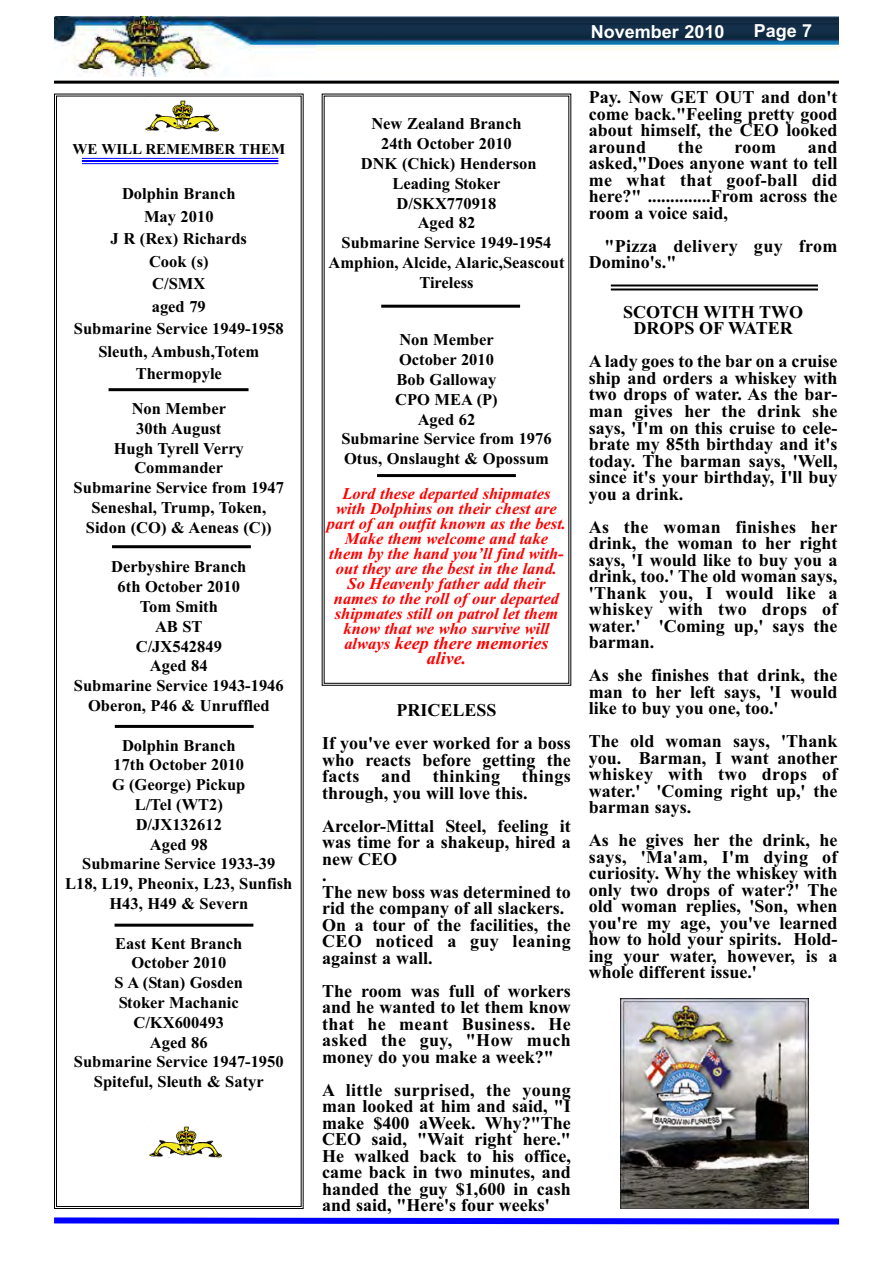
<style>
.page{position:relative;width:893px;height:1263px;background:#fff}
.page>*{position:absolute;margin:0;border:0;box-sizing:border-box;transform-origin:0 0}
.t1{font:700 18px/16.5px "Times New Roman";color:#000;text-align:justify}
.t2{font:700 18px/16.5px "Times New Roman";letter-spacing:.02em;color:#000}
.t3{font:italic 700 18px/15px "Times New Roman";color:#f00;text-align:center}
.t4{font:700 18px "Arial";color:#fff}
.t5{font:700 16.5px/19.8px "Times New Roman";color:#000;text-align:center}
.t6{font:italic 700 16.5px/15px "Times New Roman";color:#f00;text-align:center}
.t7{font:700 15px "Times New Roman";color:#000}
.s1{font-size:16.5px}
</style>
<div class="page">
<img style="left:54px;top:16px;width:785px;height:61px">
<hr style="left:54px;top:81px;width:785px;height:3px;background:#000">
<img style="left:620px;top:999px;width:188px;height:210px">
<svg style="left:54px;top:1217px;width:786px;height:8px;background:#3f3fff"></svg>
<svg style="left:54px;top:93px;width:250px;height:1116px"></svg>
<hr style="left:115px;top:924px;width:138px;height:3px;background:#000">
<div style="left:111px;top:100px;width:145px;height:32px;background:#fff"></div>
<img style="left:145px;top:100px;width:74px;height:32px">
<div style="left:115px;top:1126px;width:144px;height:32px;background:#fff"></div>
<img style="left:148px;top:1126px;width:74px;height:32px">
<hr style="left:82px;top:158px;width:196px;height:1px;background:#00f">
<hr style="left:82px;top:160px;width:196px;height:2px;background:#00f">
<hr style="left:82px;top:163px;width:196px;height:1px;background:#00f">
<hr style="left:109px;top:388px;width:140px;height:3px;background:#000">
<hr style="left:112px;top:545px;width:139px;height:3px;background:#000">
<hr style="left:115px;top:725px;width:139px;height:3px;background:#000">
<svg style="left:321px;top:93px;width:251px;height:593px"></svg>
<hr style="left:381px;top:305px;width:139px;height:3px;background:#000">
<hr style="left:611px;top:284px;width:207px;height:2px;background:#000">
<hr style="left:611px;top:288px;width:207px;height:2px;background:#000">
<hr style="left:377px;top:474px;width:139px;height:3px;background:#000">
<p class="t7" style="left:72px;top:144px;width:214px">WE WILL REMEMBER THEM</p>
<p class="t5" style="left:74px;top:184px;width:211px;line-height:22.5px">Dolphin Branch<br>May 2010<br>J R (Rex) Richards<br>Cook (s)<br>C/SMX<br>aged 79<br>Submarine Service 1949-1958<br>Sleuth, Ambush,Totem<br>Thermopyle</p>
<p class="t5" style="left:74px;top:400px;width:212px">Non Member<br>30th August<br>Hugh Tyrell Verry<br>Commander<br>Submarine Service from 1947<br>Seneshal, Trump, Token,<br>Sidon (CO) &amp; Aeneas (C))</p>
<p class="t5" style="left:74px;top:559px;width:211px">Derbyshire Branch<br>6th October 2010<br>Tom Smith<br>AB ST<br>C/JX542849<br>Aged 84<br>Submarine Service 1943-1946<br>Oberon, P46 &amp; Unruffled</p>
<p class="t5" style="left:65px;top:737px;width:229px">Dolphin Branch<br>17th October 2010<br>G (George) Pickup<br>L/Tel (WT2)<br>D/JX132612<br>Aged 98<br>Submarine Service 1933-39<br>L18, L19, Pheonix, L23, Sunfish<br>H43, H49 &amp; Severn</p>
<p class="t5" style="left:74px;top:935px;width:211px">East Kent Branch<br>October 2010<br>S A (Stan) Gosden<br>Stoker Machanic<br>C/KX600493<br>Aged 86<br>Submarine Service 1947-1950<br>Spiteful, Sleuth &amp; Satyr</p>
<p class="t4" style="left:591px;top:21px;width:135px">November 2010</p>
<p class="t4" style="left:754px;top:21px;width:60px">Page 7</p>
<p class="t5" style="left:329px;top:116px;width:237px">New Zealand Branch<br>24th October 2010<br>DNK (Chick) Henderson<br>Leading Stoker<br>D/SKX770918<br>Aged 82<br>Submarine Service 1949-1954<br>Amphion, Alcide, Alaric,Seascout<br>Tireless</p>
<p class="t5" style="left:341px;top:332px;width:212px">Non Member<br>October 2010<br>Bob Galloway<br>CPO MEA (P)<br>Aged 62<br>Submarine Service from 1976<br>Otus, Onslaught &amp; Opossum</p>
<p class="t6" style="left:327px;top:486px;width:241px">Lord these departed shipmates with Dolphins on their chest are part of an outfit known as the best.<br>Make them welcome and take them by the hand you’ll find with&shy;out they are the best in the land.<br>So Heavenly father add their names to the roll of our departed shipmates still on patrol let them know that we who survive will</p>
<p class="t3" style="left:344px;top:635px;width:206px"><span class="s1">always</span> keep there memories alive.</p>
<p class="t1" style="left:322px;top:696px;width:250px;line-height:33px;text-align:center">PRICELESS<br>If you've ever worked for a boss</p>
<p class="t1" style="left:322px;top:753px;width:250px">who reacts before getting the facts and thinking things through, you will love this.</p>
<p class="t1" style="left:322px;top:819px;width:250px;text-align:left">Arcelor-Mittal Steel, feeling it was time for a shakeup, hired a new CEO<br>.<br>The new boss was determined to rid the company of all slackers.<br>On a tour of the facilities, the<br>CEO noticed a guy leaning against a wall.</p>
<p class="t1" style="left:322px;top:984px;width:250px">The room was full of workers and he wanted to let them know that he meant Business. He asked the guy, "How much money do you make a week?"</p>
<p class="t1" style="left:322px;top:1083px;width:250px">A little surprised, the young man looked at him and said, "I make $400 aWeek. Why?"The CEO said, "Wait right here." He walked back to his office, came back in two minutes, and handed the guy $1,600 in cash and said, "Here's four weeks'</p>
<p class="t1" style="left:589px;top:91px;width:250px">Pay. Now GET OUT and don't come back."Feeling pretty good about himself, the CEO looked around</p>
<p class="t1" style="left:589px;top:141px;width:250px;text-indent:219px">and asked,"Does anyone want to tell me what that goof-ball did here?" ..............From across the room a voice said,</p>
<p class="t2" style="left:589px;top:240px;width:250px;text-indent:16px">"Pizza delivery guy from<br>Domino's."</p>
<p class="t1" style="left:623px;top:306px;width:182px;text-align:center">SCOTCH WITH TWO<br>DROPS OF WATER</p>
<p class="t1" style="left:589px;top:355px;width:250px">A lady goes to the bar on a cruise ship and orders a whiskey with two drops of water. As the bar&shy;man gives her the drink she says, 'I'm on this cruise to cele&shy;brate my 85th birthday and it's today. The barman says, 'Well, since it's your birthday, I'll buy you a drink.</p>
<p class="t1" style="left:589px;top:520px;width:250px">As the woman finishes her drink, the woman to her right says, 'I would like to buy you a drink, too.' The old woman says, 'Thank you, I would like a whiskey with two drops of water.' 'Coming up,' says the barman.</p>
<p class="t1" style="left:589px;top:669px;width:250px">As she finishes that drink, the man to her left says, 'I would like to buy you one, too.'</p>
<p class="t1" style="left:589px;top:735px;width:250px">The old woman says, 'Thank you. Barman, I want another whiskey with two drops of water.' 'Coming right up,' the barman says.</p>
<p class="t1" style="left:589px;top:834px;width:250px">As he gives her the drink, he says, 'Ma'am, I'm dying of curiosity. Why the whiskey with only two drops of water?' The old woman replies, 'Son, when you're my age, you've learned how to hold your spirits. Hold&shy;ing your water, however, is a whole different issue.'</p>
<p class="t1" style="left:678px;top:141px;width:26px">the</p>
<p class="t1" style="left:734px;top:141px;width:43px">room</p>
</div>
